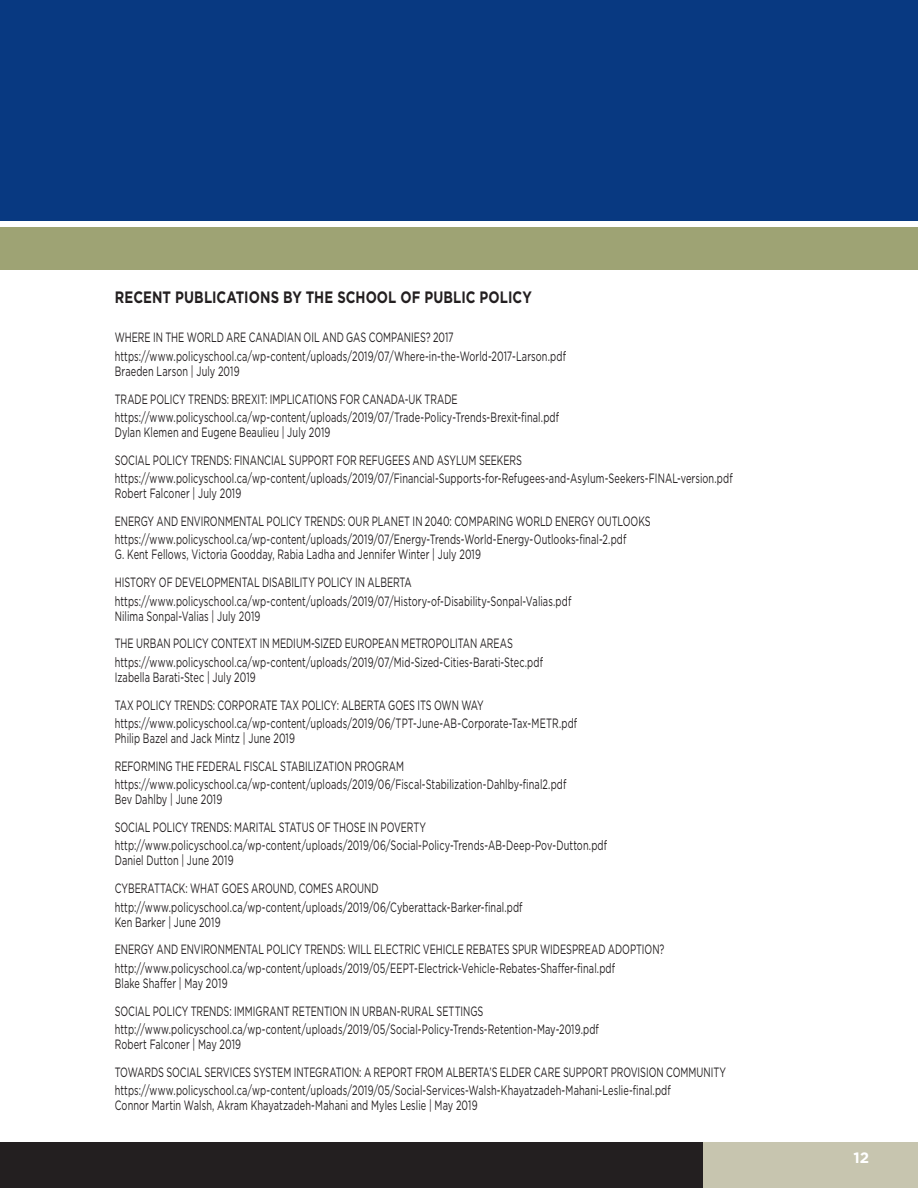
<style>
.page{position:relative;width:918px;height:1188px;background:#fff}
.page>*{position:absolute;margin:0;border:0;box-sizing:border-box;transform-origin:0 0}
.Recent_Pubs_-_Headin{font:700 16.5px "Gotham";letter-spacing:.005em;color:#231f20;scale:.8 1}
.t1{font:700 15px "Gotham";color:#fff}
.Paper_URL{font:13.5px "Gotham";letter-spacing:.01em;color:#231f20;scale:.68 1}
.Paper_Title_-_Recent{font:13.5px "Gotham";letter-spacing:-.005em;color:#231f20;scale:.68 1}
.Paper_Authors__Recen{font:13.5px "Gotham";letter-spacing:.01em;color:#231f20;scale:.68 1}
</style>
<div class="page">
<div style="left:0;top:228px;width:918px;height:42px;background:#9ea374"></div>
<div style="left:0;top:0;width:918px;height:220px;background:#083981"></div>
<div style="left:703px;top:1143px;width:215px;height:45px;background:#c7c5af"></div>
<div style="left:0;top:1143px;width:703px;height:45px;background:#231f20"></div>
<p class="Recent_Pubs_-_Headin" style="left:115px;top:286px;width:523px">RECENT PUBLICATIONS BY THE SCHOOL OF PUBLIC POLICY</p>
<p class="Paper_Title_-_Recent" style="left:115px;top:329px;width:500px">WHERE IN THE WORLD ARE CANADIAN OIL AND GAS COMPANIES? 2017</p>
<p class="Paper_URL" style="left:115px;top:347px;width:665px">https://www.policyschool.ca/wp-content/uploads/2019/07/Where-in-the-World-2017-Larson.pdf</p>
<p class="Paper_Authors__Recen" style="left:115px;top:362px;width:185px">Braeden Larson | July 2019</p>
<p class="Paper_Title_-_Recent" style="left:115px;top:390px;width:506px">TRADE POLICY TRENDS: BREXIT: IMPLICATIONS FOR CANADA-UK TRADE</p>
<p class="Paper_URL" style="left:115px;top:409px;width:655px">https://www.policyschool.ca/wp-content/uploads/2019/07/Trade-Policy-Trends-Brexit-final.pdf</p>
<p class="Paper_Authors__Recen" style="left:115px;top:424px;width:319px">Dylan Klemen and Eugene Beaulieu | July 2019</p>
<p class="Paper_Title_-_Recent" style="left:115px;top:451px;width:601px">SOCIAL POLICY TRENDS: FINANCIAL SUPPORT FOR REFUGEES AND ASYLUM SEEKERS</p>
<p class="Paper_URL" style="left:115px;top:470px;width:910px">https://www.policyschool.ca/wp-content/uploads/2019/07/Financial-Supports-for-Refugees-and-Asylum-Seekers-FINAL-version.pdf</p>
<p class="Paper_Authors__Recen" style="left:115px;top:485px;width:188px">Robert Falconer | July 2019</p>
<p class="Paper_Title_-_Recent" style="left:115px;top:513px;width:790px">ENERGY AND ENVIRONMENTAL POLICY TRENDS: OUR PLANET IN 2040: COMPARING WORLD ENERGY OUTLOOKS</p>
<p class="Paper_URL" style="left:115px;top:531px;width:754px">https://www.policyschool.ca/wp-content/uploads/2019/07/Energy-Trends-World-Energy-Outlooks-final-2.pdf</p>
<p class="Paper_Authors__Recen" style="left:115px;top:546px;width:540px">G. Kent Fellows, Victoria Goodday, Rabia Ladha and Jennifer Winter | July 2019</p>
<p class="Paper_Title_-_Recent" style="left:115px;top:574px;width:438px">HISTORY OF DEVELOPMENTAL DISABILITY POLICY IN ALBERTA</p>
<p class="Paper_URL" style="left:115px;top:592px;width:673px">https://www.policyschool.ca/wp-content/uploads/2019/07/History-of-Disability-Sonpal-Valias.pdf</p>
<p class="Paper_Authors__Recen" style="left:115px;top:607px;width:216px">Nilima Sonpal-Valias | July 2019</p>
<p class="Paper_Title_-_Recent" style="left:115px;top:635px;width:587px">THE URBAN POLICY CONTEXT IN MEDIUM-SIZED EUROPEAN METROPOLITAN AREAS</p>
<p class="Paper_URL" style="left:115px;top:653px;width:631px">https://www.policyschool.ca/wp-content/uploads/2019/07/Mid-Sized-Cities-Barati-Stec.pdf</p>
<p class="Paper_Authors__Recen" style="left:115px;top:668px;width:209px">Izabella Barati-Stec | July 2019</p>
<p class="Paper_Title_-_Recent" style="left:115px;top:696px;width:544px">TAX POLICY TRENDS: CORPORATE TAX POLICY: ALBERTA GOES ITS OWN WAY</p>
<p class="Paper_URL" style="left:115px;top:715px;width:682px">https://www.policyschool.ca/wp-content/uploads/2019/06/TPT-June-AB-Corporate-Tax-METR.pdf</p>
<p class="Paper_Authors__Recen" style="left:115px;top:730px;width:267px">Philip Bazel and Jack Mintz | June 2019</p>
<p class="Paper_Title_-_Recent" style="left:115px;top:757px;width:427px">REFORMING THE FEDERAL FISCAL STABILIZATION PROGRAM</p>
<p class="Paper_URL" style="left:115px;top:776px;width:666px">https://www.policyschool.ca/wp-content/uploads/2019/06/Fiscal-Stabilization-Dahlby-final2.pdf</p>
<p class="Paper_Authors__Recen" style="left:115px;top:791px;width:160px">Bev Dahlby | June 2019</p>
<p class="Paper_Title_-_Recent" style="left:115px;top:819px;width:460px">SOCIAL POLICY TRENDS: MARITAL STATUS OF THOSE IN POVERTY</p>
<p class="Paper_URL" style="left:115px;top:837px;width:726px">http://www.policyschool.ca/wp-content/uploads/2019/06/Social-Policy-Trends-AB-Deep-Pov-Dutton.pdf</p>
<p class="Paper_Authors__Recen" style="left:115px;top:852px;width:176px">Daniel Dutton | June 2019</p>
<p class="Paper_Title_-_Recent" style="left:115px;top:880px;width:390px">CYBERATTACK: WHAT GOES AROUND, COMES AROUND</p>
<p class="Paper_URL" style="left:115px;top:898px;width:601px">http://www.policyschool.ca/wp-content/uploads/2019/06/Cyberattack-Barker-final.pdf</p>
<p class="Paper_Authors__Recen" style="left:115px;top:913px;width:157px">Ken Barker | June 2019</p>
<p class="Paper_Title_-_Recent" style="left:115px;top:941px;width:810px">ENERGY AND ENVIRONMENTAL POLICY TRENDS: WILL ELECTRIC VEHICLE REBATES SPUR WIDESPREAD ADOPTION?</p>
<p class="Paper_URL" style="left:115px;top:959px;width:737px">http://www.policyschool.ca/wp-content/uploads/2019/05/EEPT-Electrick-Vehicle-Rebates-Shaffer-final.pdf</p>
<p class="Paper_Authors__Recen" style="left:115px;top:974px;width:167px">Blake Shaffer | May 2019</p>
<p class="Paper_Title_-_Recent" style="left:115px;top:1002px;width:544px">SOCIAL POLICY TRENDS: IMMIGRANT RETENTION IN URBAN-RURAL SETTINGS</p>
<p class="Paper_URL" style="left:115px;top:1021px;width:714px">http://www.policyschool.ca/wp-content/uploads/2019/05/Social-Policy-Trends-Retention-May-2019.pdf</p>
<p class="Paper_Authors__Recen" style="left:115px;top:1036px;width:187px">Robert Falconer | May 2019</p>
<p class="Paper_Title_-_Recent" style="left:115px;top:1063px;width:901px">TOWARDS SOCIAL SERVICES SYSTEM INTEGRATION: A REPORT FROM ALBERTA’S ELDER CARE SUPPORT PROVISION COMMUNITY</p>
<p class="Paper_URL" style="left:115px;top:1082px;width:819px">https://www.policyschool.ca/wp-content/uploads/2019/05/Social-Services-Walsh-Khayatzadeh-Mahani-Leslie-final.pdf</p>
<p class="Paper_Authors__Recen" style="left:115px;top:1097px;width:535px">Connor Martin Walsh, Akram Khayatzadeh-Mahani and Myles Leslie | May 2019</p>
<p class="t1" style="left:853px;top:1148px;width:17px">12</p>
</div>
